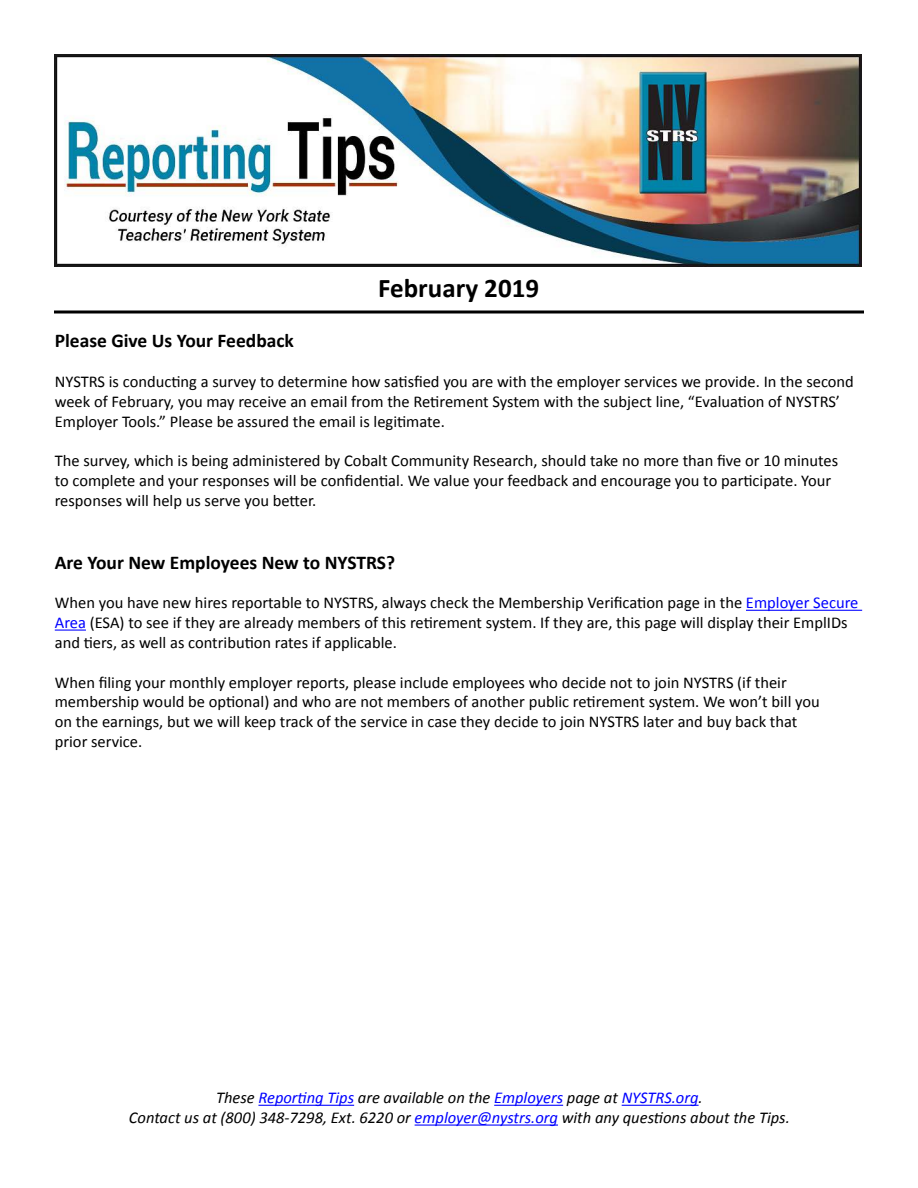
<style>
.page{position:relative;width:918px;height:1188px;background:#fff}
.page>*{position:absolute;margin:0;border:0;box-sizing:border-box;transform-origin:0 0}
.t1{font:700 27px "Calibri";color:#000}
.t2{font:700 19.5px "Calibri";color:#000}
.t3{font:16.5px/19.8px "Calibri";color:#000}
.t4{font:italic 16.5px/19.8px "Calibri";color:#000;text-align:center}
.s1{color:#00f}
</style>
<div class="page">
<hr style="left:746px;top:610px;width:116px;height:1px;background:#00f">
<hr style="left:55px;top:630px;width:31px;height:1px;background:#00f">
<hr style="left:258px;top:1105px;width:96px;height:1px;background:#00f">
<hr style="left:494px;top:1105px;width:69px;height:1px;background:#00f">
<hr style="left:622px;top:1105px;width:77px;height:1px;background:#00f">
<hr style="left:415px;top:1125px;width:143px;height:1px;background:#00f">
<svg style="left:54px;top:310px;width:810px;height:4px"></svg>
<img style="left:54px;top:54px;width:807px;height:212px">
<h1 class="t1" style="left:378px;top:271px;width:162px">February 2019</h1>
<p class="t2" style="left:55px;top:328px;width:241px">Please Give Us Your Feedback</p>
<p class="t3" style="left:55px;top:372px;width:801px">NYSTRS is conducting a survey to determine how satisfied you are with the employer services we provide. In the second week of February, you may receive an email from the Retirement System with the subject line, “Evaluation of NYSTRS’<br>Employer Tools.” Please be assured the email is legitimate.</p>
<p class="t3" style="left:55px;top:451px;width:785px">The survey, which is being administered by Cobalt Community Research, should take no more than five or 10 minutes to complete and your responses will be confidential. We value your feedback and encourage you to participate. Your responses will help us serve you better.</p>
<p class="t2" style="left:55px;top:550px;width:342px">Are Your New Employees New to NYSTRS?</p>
<p class="t3" style="left:55px;top:593px;width:805px">When you have new hires reportable to NYSTRS, always check the Membership Verification page in the <span class="s1">Employer Secure<br>Area</span> (ESA) to see if they are already members of this retirement system. If they are, this page will display their EmplIDs and tiers, as well as contribution rates if applicable.</p>
<p class="t3" style="left:55px;top:672px;width:767px">When filing your monthly employer reports, please include employees who decide not to join NYSTRS (if their membership would be optional) and who are not members of another public retirement system. We won’t bill you on the earnings, but we will keep track of the service in case they decide to join NYSTRS later and buy back that prior service.</p>
<p class="t4" style="left:129px;top:1087px;width:662px">These <span class="s1">Reporting Tips</span> are available on the <span class="s1">Employers</span> page at <span class="s1">NYSTRS.org</span>.<br>Contact us at (800) 348-7298, Ext. 6220 or <span class="s1">employer@nystrs.org</span> with any questions about the Tips.</p>
</div>
